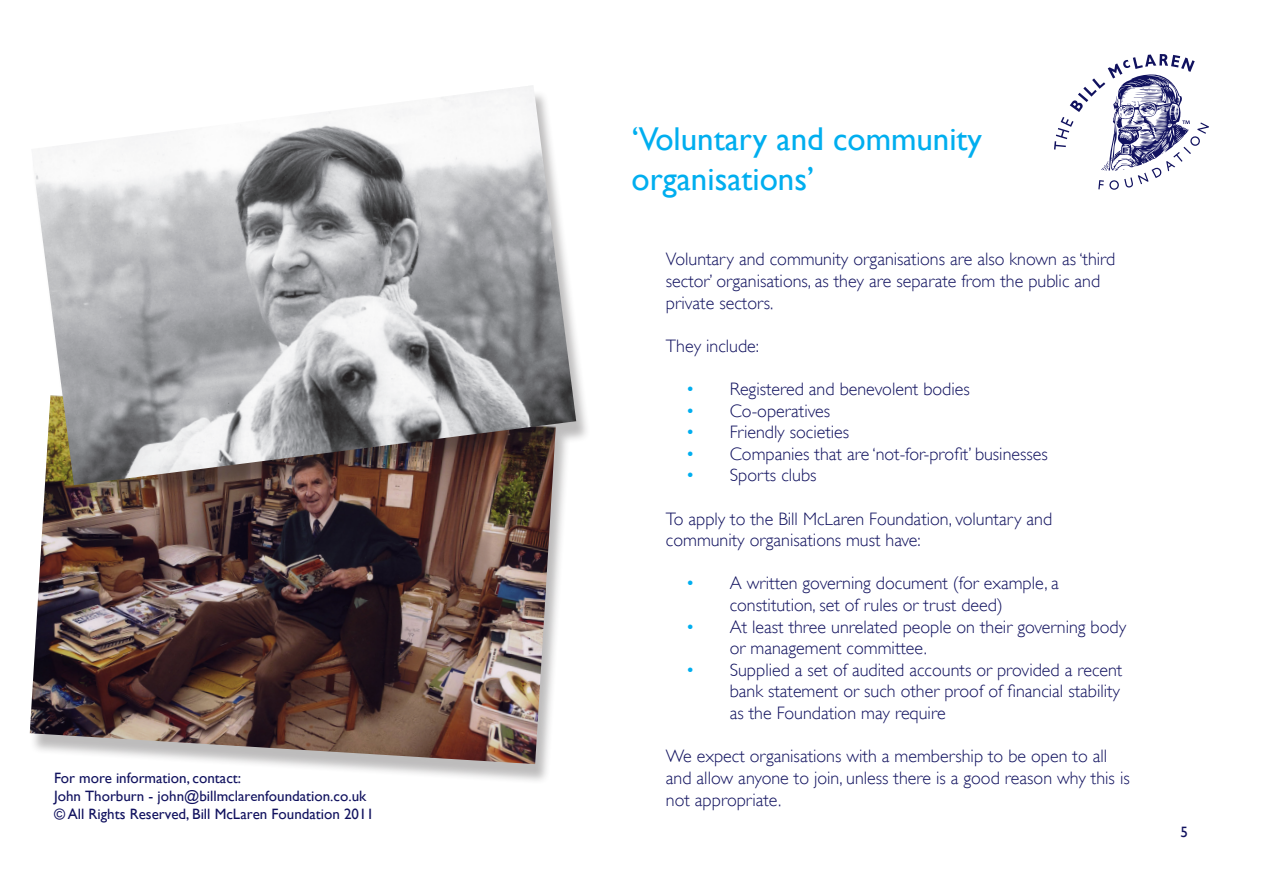
<style>
.page{position:relative;width:1263px;height:893px;background:#fff}
.page>*{position:absolute;margin:0;border:0;box-sizing:border-box;transform-origin:0 0}
.t1{font:33px/39.6px "Gill Sans";color:#00aeef}
.b1{font:300 18px/21.6px "Gill Sans";color:#11125f}
.t2{font:15px/18px "Gill Sans";color:#11125f}
.s1{font-weight:400;color:#00aeef}
</style>
<div class="page">
<svg style="left:1054px;top:54px;width:155px;height:136px"></svg>
<div style="left:29px;top:400px;width:542px;height:384px;background:#231f20;opacity:.3"></div>
<img style="left:30px;top:505px;width:526px;height:259px">
<div style="left:30px;top:90px;width:561px;height:415px;background:#231f20;opacity:.3"></div>
<img style="left:31px;top:85px;width:545px;height:400px">
<p class="t2" style="left:54px;top:769px;width:322px">For more information, contact:<br>John Thorburn - john@billmclarenfoundation.co.uk © All Rights Reserved, Bill McLaren Foundation 2011</p>
<p class="t1" style="left:631px;top:119px;width:352px">‘Voluntary and community organisations’</p>
<p class="b1" style="left:666px;top:249px;width:451px">Voluntary and community organisations are also known as ‘third sector’ organisations, as they are separate from the public and private sectors.</p>
<p class="b1" style="left:666px;top:335px;width:95px">They include:</p>
<p class="b1" style="left:687px;top:378px;width:284px"><span class="s1">•</span> Registered and benevolent bodies</p>
<p class="b1" style="left:687px;top:400px;width:144px"><span class="s1">•</span> Co-operatives</p>
<p class="b1" style="left:687px;top:421px;width:164px"><span class="s1">•</span> Friendly societies</p>
<p class="b1" style="left:687px;top:443px;width:362px"><span class="s1">•</span> Companies that are ‘not-for-profit’ businesses</p>
<p class="b1" style="left:687px;top:465px;width:131px"><span class="s1">•</span> Sports clubs</p>
<p class="b1" style="left:666px;top:508px;width:388px">To apply to the Bill McLaren Foundation, voluntary and community organisations must have:</p>
<p class="b1" style="left:730px;top:573px;width:331px;text-indent:-43px"><span class="s1">•</span> A written governing document (for example, a constitution, set of rules or trust deed)</p>
<p class="b1" style="left:730px;top:616px;width:398px;text-indent:-43px"><span class="s1">•</span> At least three unrelated people on their governing body or management committee.</p>
<p class="b1" style="left:730px;top:659px;width:394px;text-indent:-43px"><span class="s1">•</span> Supplied a set of audited accounts or provided a recent bank statement or such other proof of financial stability as the Foundation may require</p>
<p class="b1" style="left:666px;top:745px;width:465px">We expect organisations with a membership to be open to all and allow anyone to join, unless there is a good reason why this is not appropriate.</p>
<p class="t2" style="left:1180px;top:823px;width:9px">5</p>
</div>
